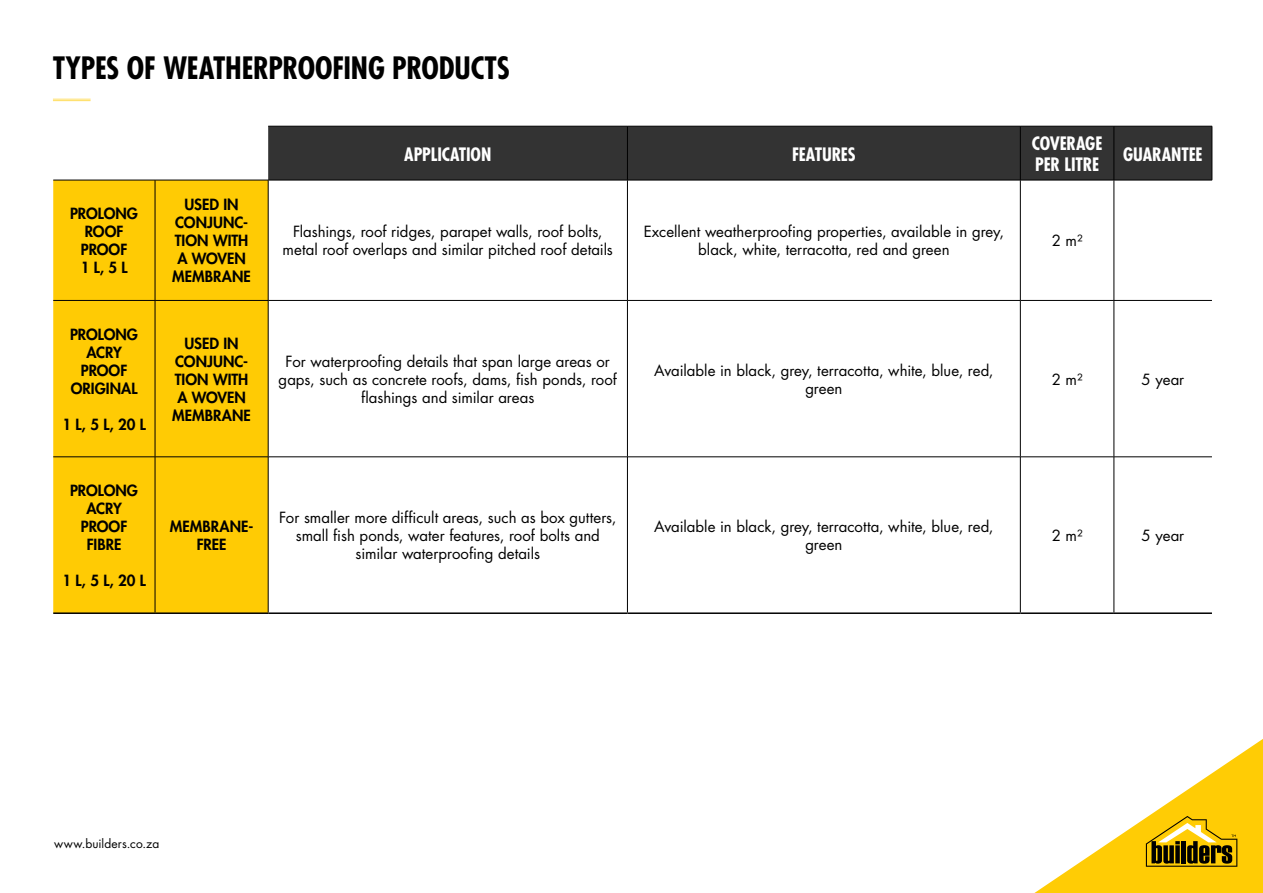
<style>
.page{position:relative;width:1263px;height:893px;background:#fff}
.page>*{position:absolute;margin:0;border:0;box-sizing:border-box;transform-origin:0 0}
.BODY_COPY{font:700 condensed 30px "Futura Std";letter-spacing:-.01em;color:#000}
.BODY_COPY-2{font:700 condensed 18px/21px "Futura Std";letter-spacing:-.01em;color:#fff}
.BODY_COPY-3{font:15px/18px "Futura Std";color:#000;text-align:center}
.BODY_COPY-4{font:800 15px/18px "Futura Std";color:#000;text-align:center}
.BODY_COPY-5{font:12px "Futura Std";letter-spacing:.01em;color:#000}
</style>
<div class="page">
<svg style="left:1034px;top:739px;width:229px;height:154px"></svg>
<hr style="left:53px;top:98px;width:38px;height:3px;background:#ffcb04">
<div style="left:268px;top:127px;width:944px;height:53px;background:#333"></div>
<div style="left:53px;top:181px;width:215px;height:431px;background:#ffcb04"></div>
<hr style="left:268px;top:126px;width:359px;height:1px;background:#000">
<hr style="left:627px;top:126px;width:393px;height:1px;background:#000">
<hr style="left:627px;top:126px;width:1px;height:54px;background:#000">
<hr style="left:1020px;top:126px;width:94px;height:1px;background:#000">
<hr style="left:1020px;top:126px;width:1px;height:54px;background:#000">
<hr style="left:1114px;top:126px;width:98px;height:1px;background:#000">
<hr style="left:1114px;top:126px;width:1px;height:54px;background:#000">
<hr style="left:1212px;top:126px;width:1px;height:54px;background:#000">
<hr style="left:155px;top:180px;width:1px;height:120px;background:#000">
<hr style="left:268px;top:180px;width:359px;height:1px;background:#000">
<hr style="left:268px;top:180px;width:1px;height:120px;background:#000">
<hr style="left:627px;top:180px;width:393px;height:1px;background:#000">
<hr style="left:627px;top:180px;width:1px;height:120px;background:#000">
<hr style="left:1020px;top:180px;width:94px;height:1px;background:#000">
<hr style="left:1020px;top:180px;width:1px;height:120px;background:#000">
<hr style="left:1114px;top:180px;width:98px;height:1px;background:#000">
<hr style="left:1114px;top:180px;width:1px;height:120px;background:#000">
<hr style="left:155px;top:301px;width:1px;height:156px;background:#000">
<hr style="left:268px;top:301px;width:1px;height:156px;background:#000">
<hr style="left:627px;top:301px;width:1px;height:156px;background:#000">
<hr style="left:1020px;top:301px;width:1px;height:156px;background:#000">
<hr style="left:1114px;top:301px;width:1px;height:156px;background:#000">
<hr style="left:53px;top:457px;width:102px;height:1px;background:#000">
<hr style="left:155px;top:457px;width:113px;height:1px;background:#000">
<hr style="left:155px;top:457px;width:1px;height:155px;background:#000">
<hr style="left:268px;top:457px;width:359px;height:1px;background:#000">
<hr style="left:268px;top:457px;width:1px;height:155px;background:#000">
<hr style="left:627px;top:457px;width:393px;height:1px;background:#000">
<hr style="left:627px;top:457px;width:1px;height:155px;background:#000">
<hr style="left:1020px;top:457px;width:94px;height:1px;background:#000">
<hr style="left:1020px;top:457px;width:1px;height:155px;background:#000">
<hr style="left:1114px;top:457px;width:98px;height:1px;background:#000">
<hr style="left:1114px;top:457px;width:1px;height:155px;background:#000">
<hr style="left:268px;top:300px;width:359px;height:1px;background:#000">
<hr style="left:627px;top:300px;width:393px;height:1px;background:#000">
<hr style="left:1020px;top:300px;width:94px;height:1px;background:#000">
<hr style="left:1114px;top:300px;width:98px;height:1px;background:#000">
<hr style="left:53px;top:300px;width:102px;height:1px;background:#000">
<hr style="left:155px;top:300px;width:113px;height:1px;background:#000">
<hr style="left:53px;top:180px;width:102px;height:1px;background:#000">
<hr style="left:155px;top:180px;width:113px;height:1px;background:#000">
<hr style="left:53px;top:612px;width:102px;height:2px;background:#000">
<hr style="left:155px;top:612px;width:113px;height:2px;background:#000">
<hr style="left:268px;top:612px;width:359px;height:2px;background:#000">
<hr style="left:627px;top:612px;width:393px;height:2px;background:#000">
<hr style="left:1020px;top:612px;width:94px;height:2px;background:#000">
<hr style="left:1114px;top:612px;width:98px;height:2px;background:#000">
<p class="BODY_COPY" style="left:53px;top:49px;width:458px">TYPES OF WEATHERPROOFING PRODUCTS</p>
<p class="BODY_COPY-4" style="left:70px;top:205px;width:69px">PROLONG<br>ROOF<br>PROOF</p>
<p class="BODY_COPY-4" style="left:81px;top:259px;width:48px">1 L, 5 L</p>
<p class="BODY_COPY-4" style="left:70px;top:325px;width:69px">PROLONG<br>ACRY<br>PROOF<br>ORIGINAL</p>
<p class="BODY_COPY-4" style="left:62px;top:415px;width:85px">1 L, 5 L, 20 L</p>
<p class="BODY_COPY-4" style="left:70px;top:482px;width:69px">PROLONG<br>ACRY<br>PROOF<br>FIBRE</p>
<p class="BODY_COPY-4" style="left:62px;top:572px;width:85px">1 L, 5 L, 20 L</p>
<p class="BODY_COPY-4" style="left:172px;top:196px;width:80px">USED IN<br>CONJUNC-<br>TION WITH<br>A WOVEN<br>MEMBRANE</p>
<p class="BODY_COPY-4" style="left:172px;top:334px;width:80px">USED IN<br>CONJUNC-<br>TION WITH<br>A WOVEN<br>MEMBRANE</p>
<p class="BODY_COPY-4" style="left:170px;top:518px;width:85px">MEMBRANE-</p>
<p class="BODY_COPY-4" style="left:197px;top:536px;width:31px">FREE</p>
<p class="BODY_COPY-2" style="left:404px;top:143px;width:89px">APPLICATION</p>
<p class="BODY_COPY-2" style="left:792px;top:143px;width:65px">FEATURES</p>
<p class="BODY_COPY-2" style="left:1032px;top:133px;width:72px">COVERAGE<br>PER LITRE</p>
<p class="BODY_COPY-2" style="left:1123px;top:143px;width:81px">GUARANTEE</p>
<p class="BODY_COPY-3" style="left:283px;top:223px;width:332px">Flashings, roof ridges, parapet walls, roof bolts, metal roof overlaps and similar pitched roof details</p>
<p class="BODY_COPY-3" style="left:644px;top:223px;width:362px">Excellent weatherproofing properties, available in grey, black, white, terracotta, red and green</p>
<p class="BODY_COPY-3" style="left:1052px;top:232px;width:32px">2 m2</p>
<p class="BODY_COPY-3" style="left:279px;top:352px;width:340px">For waterproofing details that span large areas or gaps, such as concrete roofs, dams, fish ponds, roof flashings and similar areas</p>
<p class="BODY_COPY-3" style="left:654px;top:361px;width:341px">Available in black, grey, terracotta, white, blue, red, green</p>
<p class="BODY_COPY-3" style="left:1052px;top:370px;width:32px">2 m2</p>
<p class="BODY_COPY-3" style="left:1141px;top:370px;width:44px">5 year</p>
<p class="BODY_COPY-3" style="left:279px;top:509px;width:339px">For smaller more difficult areas, such as box gutters, small fish ponds, water features, roof bolts and similar waterproofing details</p>
<p class="BODY_COPY-3" style="left:654px;top:518px;width:341px">Available in black, grey, terracotta, white, blue, red, green</p>
<p class="BODY_COPY-3" style="left:1052px;top:527px;width:32px">2 m2</p>
<p class="BODY_COPY-3" style="left:1141px;top:527px;width:44px">5 year</p>
<p class="BODY_COPY-5" style="left:54px;top:836px;width:107px">www.builders.co.za</p>
</div>
